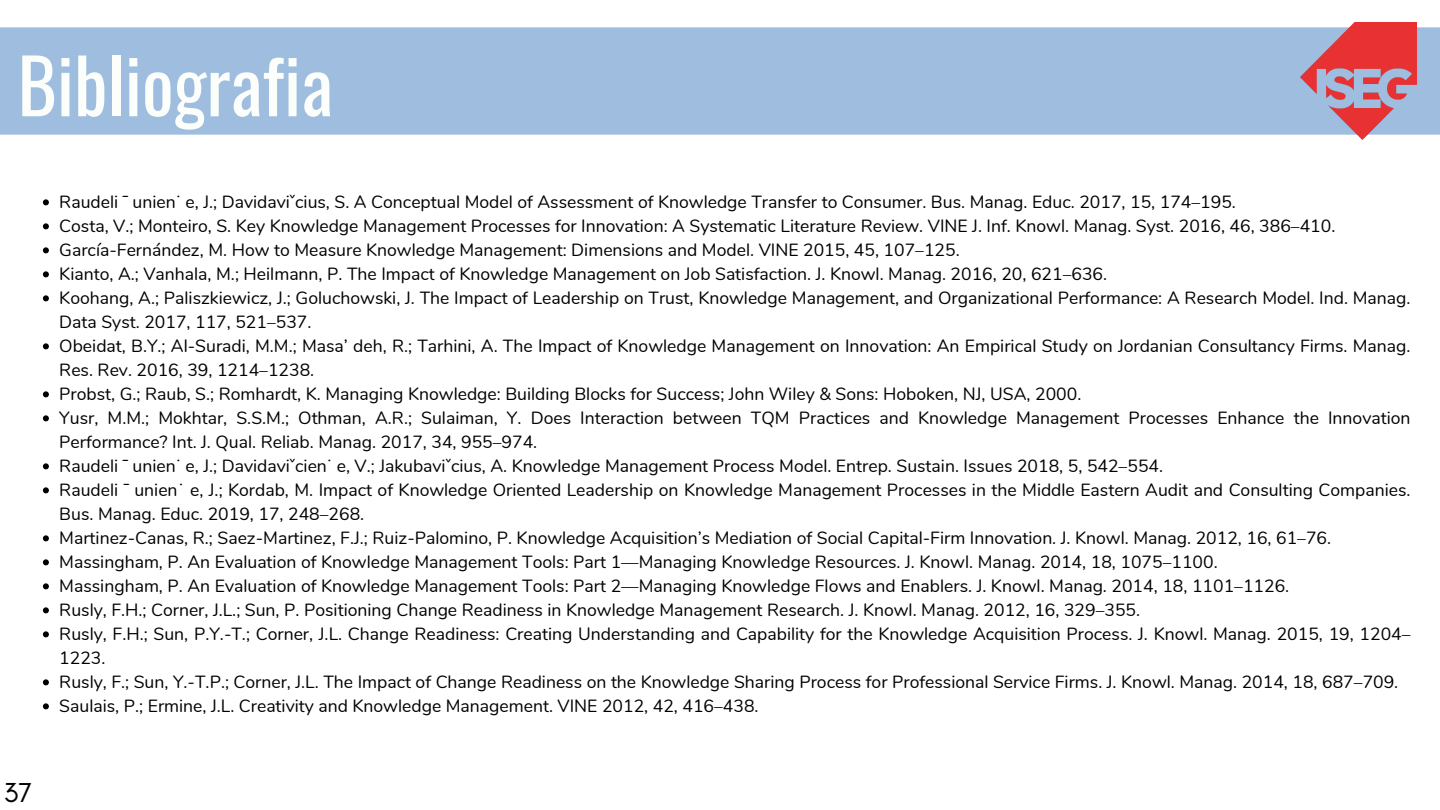
<style>
.page{position:relative;width:1440px;height:810px;background:#fff}
.page>*{position:absolute;margin:0;border:0;box-sizing:border-box;transform-origin:0 0}
.t1{font:75px "Oswald";color:#fbfefb}
.t2{font:28px "Glacial Indifference";color:#000}
.t3{font:17.6px/24px "Nunito";color:#000}
</style>
<div class="page">
<div style="left:0;top:27px;width:1440px;height:108px;background:#9fbedf"></div>
<img style="left:1301px;top:23px;width:116px;height:117px">
<svg style="left:43px;top:199px;width:6px;height:6px"></svg>
<svg style="left:43px;top:223px;width:6px;height:6px"></svg>
<svg style="left:43px;top:247px;width:6px;height:6px"></svg>
<svg style="left:43px;top:271px;width:6px;height:6px"></svg>
<svg style="left:43px;top:295px;width:6px;height:6px"></svg>
<svg style="left:43px;top:343px;width:6px;height:6px"></svg>
<svg style="left:43px;top:391px;width:6px;height:6px"></svg>
<svg style="left:43px;top:415px;width:6px;height:6px"></svg>
<svg style="left:43px;top:463px;width:6px;height:6px"></svg>
<svg style="left:43px;top:487px;width:6px;height:6px"></svg>
<svg style="left:43px;top:535px;width:6px;height:6px"></svg>
<svg style="left:43px;top:559px;width:6px;height:6px"></svg>
<svg style="left:43px;top:583px;width:6px;height:6px"></svg>
<svg style="left:43px;top:607px;width:6px;height:6px"></svg>
<svg style="left:43px;top:631px;width:6px;height:6px"></svg>
<svg style="left:43px;top:679px;width:6px;height:6px"></svg>
<svg style="left:43px;top:703px;width:6px;height:6px"></svg>
<p class="t1" style="left:18px;top:27px;width:317px">Bibliografia</p>
<p class="t2" style="left:4px;top:776px;width:30px">37</p>
<p class="t3" style="left:59px;top:190px;width:1178px">Raudeli ¯ unien˙ e, J.; Davidaviˇcius, S. A Conceptual Model of Assessment of Knowledge Transfer to Consumer. Bus. Manag. Educ. 2017, 15, 174–195.</p>
<p class="t3" style="left:59px;top:214px;width:1278px">Costa, V.; Monteiro, S. Key Knowledge Management Processes for Innovation: A Systematic Literature Review. VINE J. Inf. Knowl. Manag. Syst. 2016, 46, 386–410.</p>
<p class="t3" style="left:59px;top:238px;width:902px">García-Fernández, M. How to Measure Knowledge Management: Dimensions and Model. VINE 2015, 45, 107–125.</p>
<p class="t3" style="left:59px;top:262px;width:1049px">Kianto, A.; Vanhala, M.; Heilmann, P. The Impact of Knowledge Management on Job Satisfaction. J. Knowl. Manag. 2016, 20, 621–636.</p>
<p class="t3" style="left:59px;top:286px;width:1353px">Koohang, A.; Paliszkiewicz, J.; Goluchowski, J. The Impact of Leadership on Trust, Knowledge Management, and Organizational Performance: A Research Model. Ind. Manag.<br>Data Syst. 2017, 117, 521–537.</p>
<p class="t3" style="left:59px;top:334px;width:1353px">Obeidat, B.Y.; Al-Suradi, M.M.; Masa’ deh, R.; Tarhini, A. The Impact of Knowledge Management on Innovation: An Empirical Study on Jordanian Consultancy Firms. Manag.<br>Res. Rev. 2016, 39, 1214–1238.</p>
<p class="t3" style="left:59px;top:382px;width:1024px">Probst, G.; Raub, S.; Romhardt, K. Managing Knowledge: Building Blocks for Success; John Wiley &amp; Sons: Hoboken, NJ, USA, 2000.</p>
<p class="t3" style="left:59px;top:406px;width:1353px">Yusr, M.M.; Mokhtar, S.S.M.; Othman, A.R.; Sulaiman, Y. Does Interaction between TQM Practices and Knowledge Management Processes Enhance the Innovation<br>Performance? Int. J. Qual. Reliab. Manag. 2017, 34, 955–974.</p>
<p class="t3" style="left:59px;top:454px;width:1105px">Raudeli ¯ unien˙ e, J.; Davidaviˇcien˙ e, V.; Jakubaviˇcius, A. Knowledge Management Process Model. Entrep. Sustain. Issues 2018, 5, 542–554.</p>
<p class="t3" style="left:59px;top:478px;width:1353px">Raudeli ¯ unien˙ e, J.; Kordab, M. Impact of Knowledge Oriented Leadership on Knowledge Management Processes in the Middle Eastern Audit and Consulting Companies.<br>Bus. Manag. Educ. 2019, 17, 248–268.</p>
<p class="t3" style="left:59px;top:526px;width:1273px">Martinez-Canas, R.; Saez-Martinez, F.J.; Ruiz-Palomino, P. Knowledge Acquisition’s Mediation of Social Capital-Firm Innovation. J. Knowl. Manag. 2012, 16, 61–76.</p>
<p class="t3" style="left:59px;top:550px;width:1160px">Massingham, P. An Evaluation of Knowledge Management Tools: Part 1—Managing Knowledge Resources. J. Knowl. Manag. 2014, 18, 1075–1100.</p>
<p class="t3" style="left:59px;top:574px;width:1231px">Massingham, P. An Evaluation of Knowledge Management Tools: Part 2—Managing Knowledge Flows and Enablers. J. Knowl. Manag. 2014, 18, 1101–1126.</p>
<p class="t3" style="left:59px;top:598px;width:1082px">Rusly, F.H.; Corner, J.L.; Sun, P. Positioning Change Readiness in Knowledge Management Research. J. Knowl. Manag. 2012, 16, 329–355.</p>
<p class="t3" style="left:59px;top:622px;width:1353px">Rusly, F.H.; Sun, P.Y.-T.; Corner, J.L. Change Readiness: Creating Understanding and Capability for the Knowledge Acquisition Process. J. Knowl. Manag. 2015, 19, 1204–<br>1223.</p>
<p class="t3" style="left:59px;top:670px;width:1341px">Rusly, F.; Sun, Y.-T.P.; Corner, J.L. The Impact of Change Readiness on the Knowledge Sharing Process for Professional Service Firms. J. Knowl. Manag. 2014, 18, 687–709.</p>
<p class="t3" style="left:59px;top:694px;width:701px">Saulais, P.; Ermine, J.L. Creativity and Knowledge Management. VINE 2012, 42, 416–438.</p>
</div>
